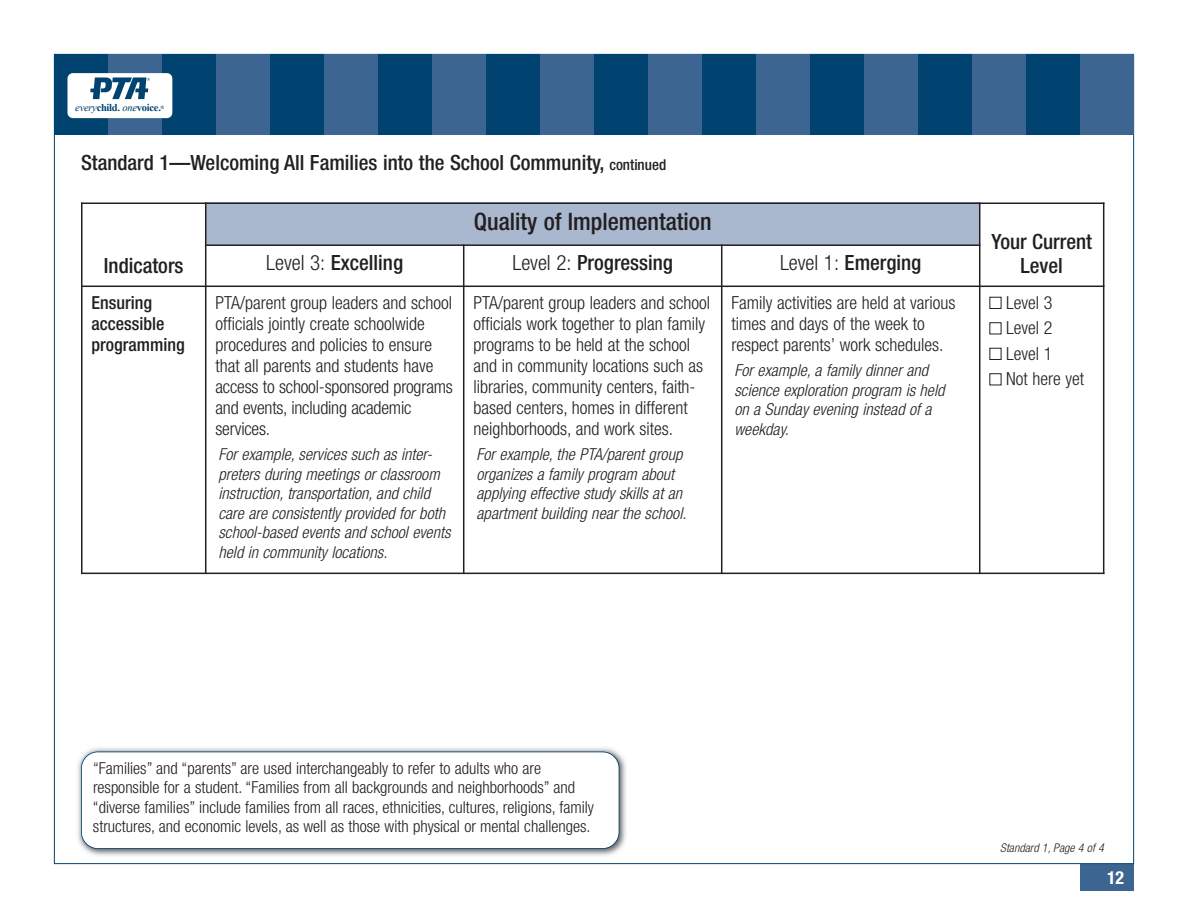
<style>
.page{position:relative;width:1188px;height:918px;background:#fff}
.page>*{position:absolute;margin:0;border:0;box-sizing:border-box;transform-origin:0 0}
.t1{font:500 condensed 24px "Helvetica Neue";color:#231f20}
.t2{font:500 condensed 21px "Helvetica Neue";color:#231f20}
.t3{font:300 condensed 18px/21px "Helvetica Neue";color:#231f20}
.t4{font:500 condensed 18px/21px "Helvetica Neue";color:#231f20}
.t5{font:700 condensed 18px "Helvetica Neue";color:#fff}
.t6{font:italic 300 condensed 16.5px/19.5px "Helvetica Neue";letter-spacing:.005em;color:#231f20}
.t7{font:300 condensed 16.5px/19.5px "Helvetica Neue";color:#231f20}
.t8{font:italic 300 condensed 12px "Helvetica Neue";letter-spacing:.005em;color:#231f20}
.t9{font:700 10.5px "Times New Roman";letter-spacing:-.025em;color:#004270}
.t10{font:4.5px "Arial";color:#004270}
.s1{font-weight:400;font-style:italic}
.s2{font-size:15px}
.s3{font-weight:300}
</style>
<div class="page">
<div style="left:1080px;top:864px;width:54px;height:27px;background:#3c6691"></div>
<div style="left:54px;top:54px;width:1080px;height:81px;background:#004270"></div>
<div style="left:108px;top:54px;width:54px;height:81px;background:#3c6691"></div>
<div style="left:216px;top:54px;width:54px;height:81px;background:#3c6691"></div>
<div style="left:324px;top:54px;width:54px;height:81px;background:#3c6691"></div>
<div style="left:432px;top:54px;width:54px;height:81px;background:#3c6691"></div>
<div style="left:540px;top:54px;width:54px;height:81px;background:#3c6691"></div>
<div style="left:648px;top:54px;width:54px;height:81px;background:#3c6691"></div>
<div style="left:756px;top:54px;width:54px;height:81px;background:#3c6691"></div>
<div style="left:864px;top:54px;width:54px;height:81px;background:#3c6691"></div>
<div style="left:972px;top:54px;width:54px;height:81px;background:#3c6691"></div>
<div style="left:1080px;top:54px;width:54px;height:81px;background:#3c6691"></div>
<img style="left:77px;top:748px;width:549px;height:108px">
<div style="left:82px;top:752px;width:537px;height:96px;background:#fff;border-radius:16px"></div>
<div style="left:81px;top:752px;width:539px;height:97px;border:2px solid #004270;border-radius:17px"></div>
<div style="left:206px;top:202px;width:774px;height:43px;background:#a9b7cf"></div>
<div style="left:989px;top:373px;width:12px;height:12px;border:1px solid #231f20"></div>
<div style="left:989px;top:348px;width:12px;height:12px;border:1px solid #231f20"></div>
<div style="left:989px;top:322px;width:12px;height:12px;border:1px solid #231f20"></div>
<div style="left:989px;top:297px;width:12px;height:12px;border:1px solid #231f20"></div>
<hr style="left:81px;top:202px;width:1px;height:372px;background:#231f20">
<hr style="left:205px;top:202px;width:1px;height:372px;background:#231f20">
<hr style="left:463px;top:244px;width:1px;height:330px;background:#231f20">
<hr style="left:721px;top:244px;width:1px;height:330px;background:#231f20">
<hr style="left:979px;top:202px;width:1px;height:372px;background:#231f20">
<hr style="left:1103px;top:202px;width:1px;height:372px;background:#231f20">
<hr style="left:81px;top:202px;width:1023px;height:2px;background:#231f20">
<hr style="left:205px;top:244px;width:775px;height:2px;background:#231f20">
<hr style="left:81px;top:286px;width:1023px;height:1px;background:#231f20">
<hr style="left:81px;top:573px;width:1023px;height:1px;background:#231f20">
<div style="left:68px;top:73px;width:104px;height:45px;background:#fff;border-radius:5px"></div>
<svg style="left:90px;top:77px;width:60px;height:22px"></svg>
<p class="t9" style="left:75px;top:102px;width:87px"><span class="s1">every</span>child. <span class="s1">one</span>voice.</p>
<p class="t10" style="left:161px;top:105px;width:5px">®</p>
<p class="t2" style="left:81px;top:155px;width:587px">Standard 1—Welcoming All Families into the School Community, <span class="s2">continued</span></p>
<h1 class="t1" style="left:474px;top:213px;width:239px">Quality of Implementation</h1>
<p class="t2" style="left:991px;top:234px;width:102px">Your Current</p>
<p class="t2" style="left:104px;top:258px;width:81px">Indicators</p>
<p class="t2" style="left:266px;top:255px;width:138px"><span class="s3">Level 3:</span> Excelling</p>
<p class="t2" style="left:1021px;top:258px;width:44px">Level</p>
<p class="t2" style="left:512px;top:255px;width:162px"><span class="s3">Level 2:</span> Progressing</p>
<p class="t2" style="left:780px;top:255px;width:143px"><span class="s3">Level 1:</span> Emerging</p>
<p class="t4" style="left:92px;top:294px;width:95px">Ensuring accessible programming</p>
<p class="t3" style="left:215px;top:294px;width:239px">PTA/parent group leaders and school officials jointly create schoolwide procedures and policies to ensure that all parents and students have access to school-sponsored programs and events, including academic services.</p>
<p class="t6" style="left:218px;top:446px;width:233px">For example, services such as inter&shy;preters during meetings or classroom instruction, transportation, and child care are consistently provided for both school-based events and school events held in community locations.</p>
<p class="t3" style="left:473px;top:294px;width:238px">PTA/parent group leaders and school officials work together to plan family programs to be held at the school and in community locations such as libraries, community centers, faith&shy;based centers, homes in different neighborhoods, and work sites.</p>
<p class="t6" style="left:476px;top:446px;width:211px">For example, the PTA/parent group organizes a family program about applying effective study skills at an apartment building near the school.</p>
<p class="t3" style="left:731px;top:294px;width:226px">Family activities are held at various times and days of the week to respect parents’ work schedules.</p>
<p class="t6" style="left:734px;top:362px;width:211px">For example, a family dinner and science exploration program is held on a Sunday evening instead of a weekday.</p>
<p class="t3" style="left:1006px;top:291px;width:80px;line-height:25.5px">Level 3<br>Level 2<br>Level 1<br>Not here yet</p>
<p class="t7" style="left:93px;top:760px;width:503px">“Families” and “parents” are used interchangeably to refer to adults who are responsible for a student. “Families from all backgrounds and neighborhoods” and “diverse families” include families from all races, ethnicities, cultures, religions, family structures, and economic levels, as well as those with physical or mental challenges.</p>
<p class="t8" style="left:1000px;top:844px;width:105px">Standard 1, Page 4 of 4</p>
<p class="t5" style="left:1107px;top:871px;width:19px">12</p>
</div>
